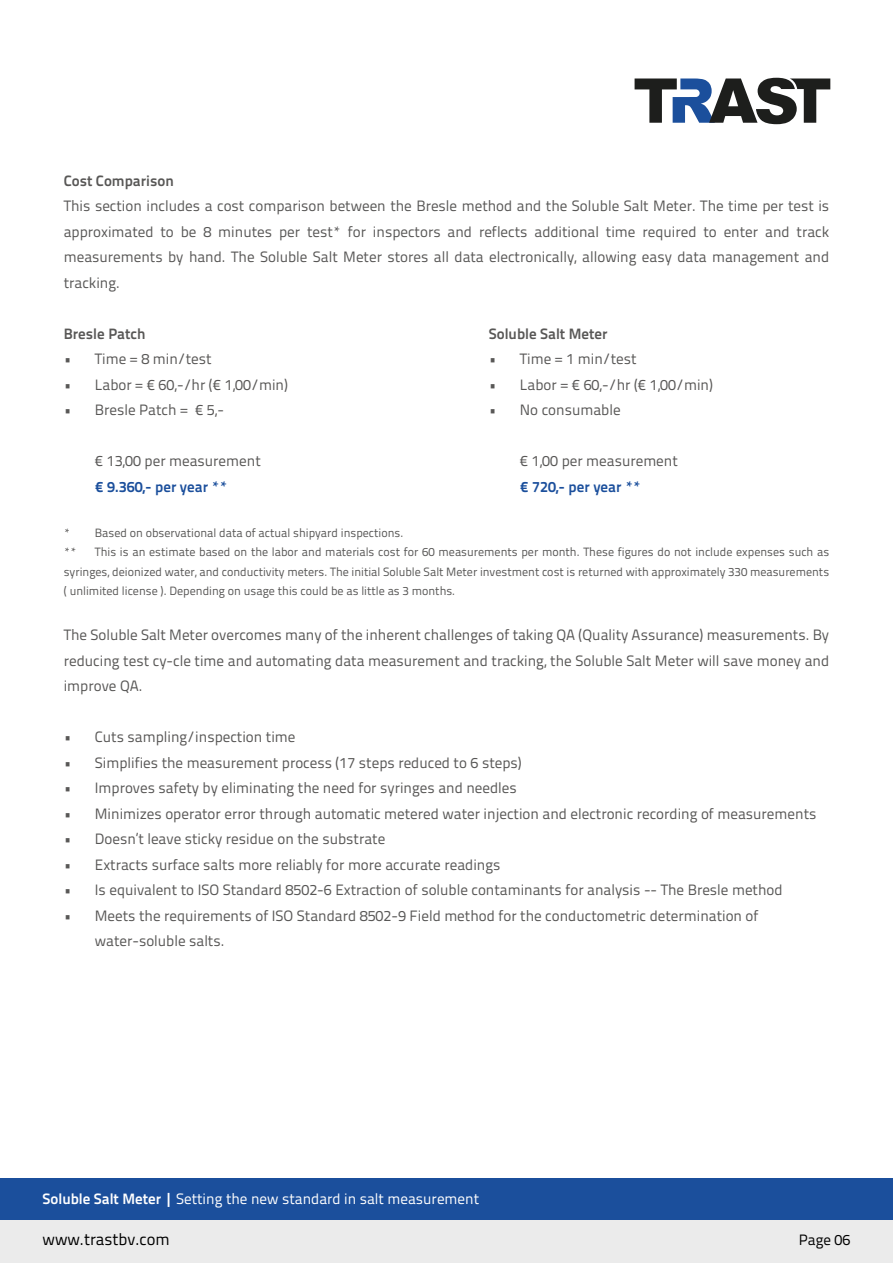
<style>
.page{position:relative;width:893px;height:1263px;background:#fff}
.page>*{position:absolute;margin:0;border:0;box-sizing:border-box;transform-origin:0 0}
.t1{font:16.5px "Titillium Text 22 L";color:#000}
.t2{font:15px/25.5px "Titillium Text 22 L";color:#585756;text-align:justify}
.t3{font:15px "Titillium Text 22 L";color:#fff}
.t4{font:700 15px "Titillium Text 22 L";color:#585756}
.t5{font:700 15px "Titillium Text 22 L";color:#1b4f9c}
.t6{font:15px "Titillium Text 22 L";color:#000}
.t7{font:12px/19.5px "Titillium Text 22 L";color:#585756}
.s1{font-weight:700}
</style>
<div class="page">
<div style="left:0;top:1178px;width:893px;height:42px;background:#1b4f9c"></div>
<div style="left:0;top:1220px;width:893px;height:43px;background:#ebebeb"></div>
<svg style="left:635px;top:78px;width:195px;height:46px"></svg>
<p class="t4" style="left:64px;top:169px;width:112px">Cost Comparison</p>
<p class="t2" style="left:64px;top:192px;width:767px">This section includes a cost comparison between the Bresle method and the Soluble Salt Meter. The time per test is approximated to be 8 minutes per test* for inspectors and reflects additional time required to enter and track measurements by hand. The Soluble Salt Meter stores all data electronically, allowing easy data management and tracking.</p>
<p class="t4" style="left:64px;top:322px;width:83px">Bresle Patch</p>
<p class="t2" style="left:64px;top:345px;width:149px">• Time = 8 min/test</p>
<p class="t2" style="left:64px;top:371px;width:226px">• Labor = € 60,-/hr (€ 1,00/min)</p>
<p class="t2" style="left:64px;top:396px;width:162px">• Bresle Patch = € 5,-</p>
<p class="t2" style="left:95px;top:447px;width:167px">€ 13,00 per measurement</p>
<p class="t5" style="left:95px;top:475px;width:134px">€ 9.360,- per year **</p>
<p class="t4" style="left:489px;top:322px;width:120px">Soluble Salt Meter</p>
<p class="t2" style="left:489px;top:345px;width:149px">• Time = 1 min/test</p>
<p class="t2" style="left:489px;top:371px;width:226px">• Labor = € 60,-/hr (€ 1,00/min)</p>
<p class="t2" style="left:489px;top:396px;width:133px">• No consumable</p>
<p class="t2" style="left:520px;top:447px;width:159px">€ 1,00 per measurement</p>
<p class="t5" style="left:520px;top:475px;width:123px">€ 720,- per year **</p>
<p class="t7" style="left:64px;top:522px;width:341px">* Based on observational data of actual shipyard inspections. **</p>
<p class="t7" style="left:64px;top:542px;width:767px;text-align:justify;text-indent:31px">This is an estimate based on the labor and materials cost for 60 measurements per month. These figures do not include expenses such as syringes, deionized water, and conductivity meters. The initial Soluble Salt Meter investment cost is returned with approximately 330 measurements ( unlimited license ). Depending on usage this could be as little as 3 months.</p>
<p class="t2" style="left:64px;top:621px;width:767px">The Soluble Salt Meter overcomes many of the inherent challenges of taking QA (Quality Assurance) measurements. By reducing test cy-cle time and automating data measurement and tracking, the Soluble Salt Meter will save money and improve QA.</p>
<p class="t2" style="left:64px;top:723px;width:233px">• Cuts sampling/inspection time</p>
<p class="t2" style="left:64px;top:749px;width:459px">• Simplifies the measurement process (17 steps reduced to 6 steps)</p>
<p class="t2" style="left:64px;top:774px;width:455px">• Improves safety by eliminating the need for syringes and needles</p>
<p class="t2" style="left:64px;top:800px;width:754px">• Minimizes operator error through automatic metered water injection and electronic recording of measurements</p>
<p class="t2" style="left:64px;top:825px;width:323px">• Doesn’t leave sticky residue on the substrate</p>
<p class="t2" style="left:64px;top:851px;width:438px">• Extracts surface salts more reliably for more accurate readings</p>
<p class="t2" style="left:64px;top:876px;width:720px">• Is equivalent to ISO Standard 8502-6 Extraction of soluble contaminants for analysis -- The Bresle method</p>
<p class="t2" style="left:95px;top:902px;width:665px;text-indent:-31px">• Meets the requirements of ISO Standard 8502-9 Field method for the conductometric determination of water-soluble salts.</p>
<p class="t3" style="left:43px;top:1187px;width:438px"><span class="s1">Soluble Salt Meter |</span> Setting the new standard in salt measurement</p>
<p class="t1" style="left:43px;top:1227px;width:129px">www.trastbv.com</p>
<p class="t6" style="left:799px;top:1229px;width:53px">Page 06</p>
</div>
